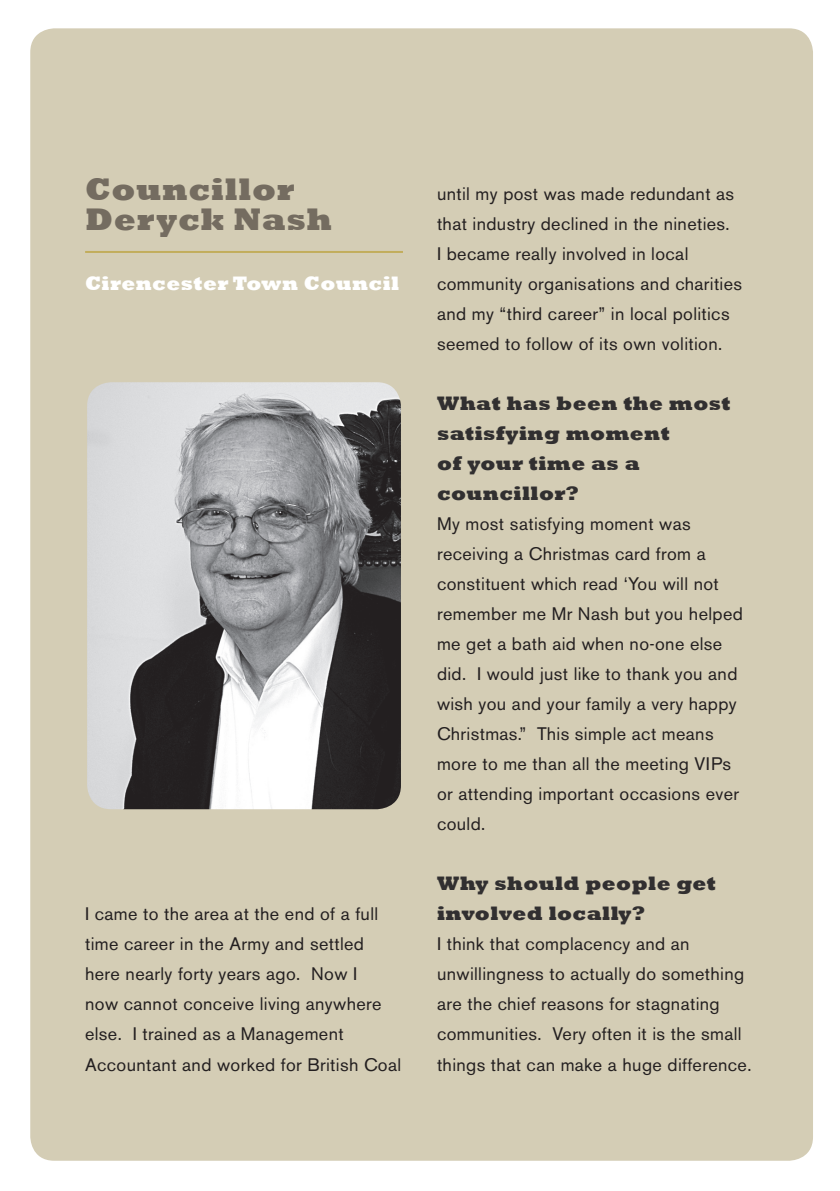
<style>
.page{position:relative;width:840px;height:1191px;background:#fff}
.page>*{position:absolute;margin:0;border:0;box-sizing:border-box;transform-origin:0 0}
.t1{font:800 32px/30px "Rockwell";letter-spacing:.02em;color:#746c60}
.t2{font:800 20px/30px "Rockwell";letter-spacing:.02em;color:#312f30}
.t3{font:800 20px "Rockwell";letter-spacing:.02em;color:#fff}
.t4{font:18px/30px "Akzidenz Grotesk BE";letter-spacing:.02em;color:#231f20}
</style>
<div class="page">
<div style="left:30px;top:28px;width:782px;height:1132px;background:#d4cdb5;border-radius:24px"></div>
<img style="left:87px;top:382px;width:314px;height:427px">
<hr style="left:85px;top:251px;width:318px;height:2px;background:#c2ad5c">
<h1 class="t1" style="left:85px;top:175px;width:248px">Councillor<br>Deryck Nash</h1>
<p class="t3" style="left:85px;top:272px;width:315px">Cirencester Town Council</p>
<p class="t4" style="left:85px;top:899px;width:317px">I came to the area at the end of a full time career in the Army and settled here nearly forty years ago. Now I<br>now cannot conceive living anywhere else. I trained as a Management Accountant and worked for British Coal</p>
<p class="t4" style="left:437px;top:179px;width:306px">until my post was made redundant as that industry declined in the nineties.<br>I became really involved in local community organisations and charities and my “third career” in local politics seemed to follow of its own volition.</p>
<p class="t2" style="left:437px;top:389px;width:295px">What has been the most satisfying moment<br>of your time as a councillor?</p>
<p class="t4" style="left:437px;top:509px;width:307px">My most satisfying moment was receiving a Christmas card from a constituent which read ‘You will not remember me Mr Nash but you helped me get a bath aid when no-one else did. I would just like to thank you and wish you and your family a very happy<br>Christmas.” This simple act means more to me than all the meeting VIPs or attending important occasions ever could.</p>
<p class="t2" style="left:437px;top:869px;width:280px">Why should people get involved locally?</p>
<p class="t4" style="left:437px;top:929px;width:316px">I think that complacency and an unwillingness to actually do something are the chief reasons for stagnating communities. Very often it is the small things that can make a huge difference.</p>
</div>
